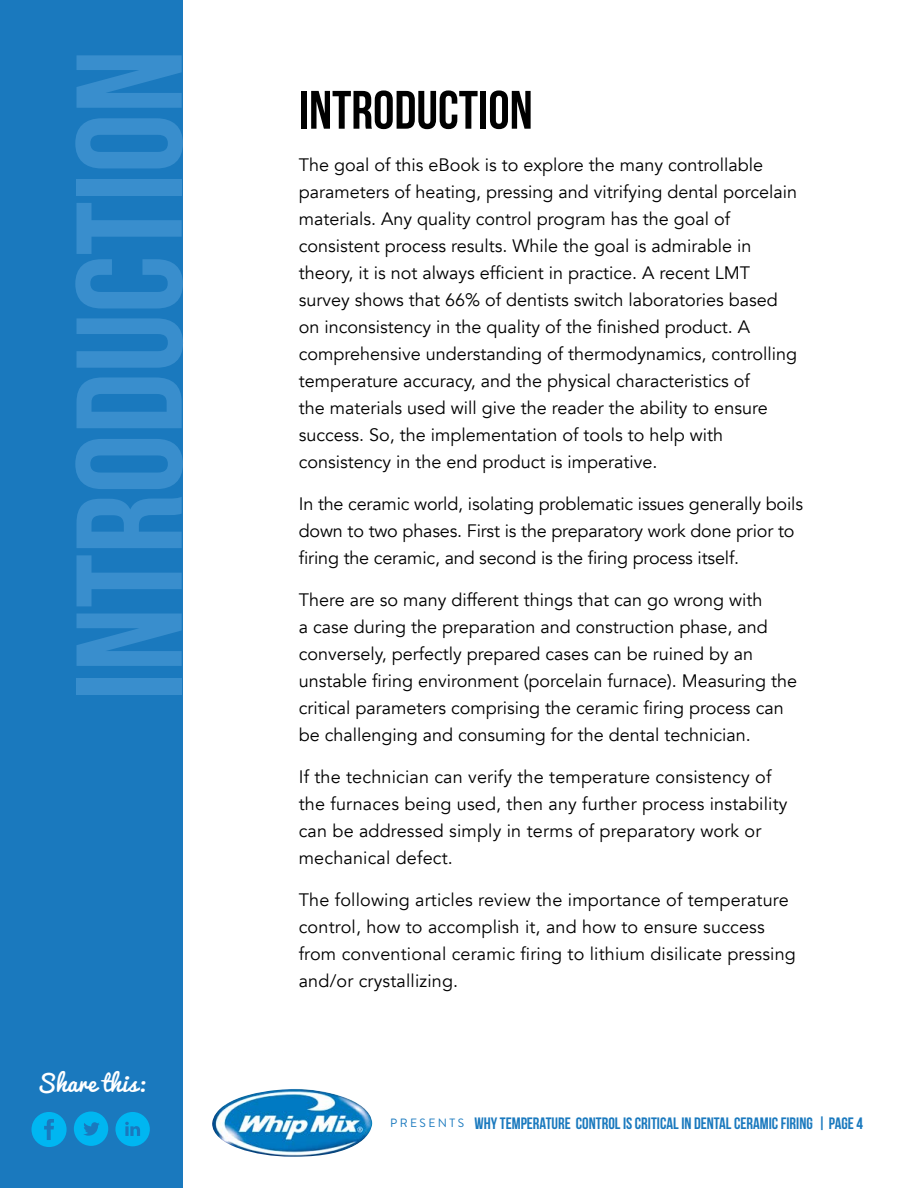
<style>
.page{position:relative;width:918px;height:1188px;background:#fff}
.page>*{position:absolute;margin:0;border:0;box-sizing:border-box;transform-origin:0 0}
.t1{font:150.3px "Bebas Neue";color:#398ecd}
.t2{font:54px "Bebas Neue";color:#000}
.t3{font:22.5px "Pacifico";color:#fff}
.t4{font:18px/27px "Avenir";color:#000}
.t5{font:16.5px "Bebas Neue";color:#1a79be}
.t6{font:12px "Brandon Grotesque";color:#1a79be}
</style>
<div class="page">
<div style="left:0;top:0;width:182px;height:1188px;background:#1a79be"></div>
<img style="left:212px;top:1089px;width:160px;height:68px">
<svg style="left:115px;top:1112px;width:35px;height:34px"></svg>
<svg style="left:74px;top:1112px;width:34px;height:34px"></svg>
<svg style="left:32px;top:1112px;width:35px;height:35px"></svg>
<h1 class="t1" style="left:47px;top:700px;width:652px;rotate:-90deg">INTRODUCTION</h1>
<p class="t3" style="left:37px;top:1063px;width:110px">Share this:</p>
<h2 class="t2" style="left:299px;top:80px;width:235px">INTRODUCTION</h2>
<p class="t4" style="left:299px;top:151px;width:500px">The goal of this eBook is to explore the many controllable parameters of heating, pressing and vitrifying dental porcelain materials. Any quality control program has the goal of consistent process results. While the goal is admirable in theory, it is not always efficient in practice. A recent LMT survey shows that 66% of dentists switch laboratories based on inconsistency in the quality of the finished product. A comprehensive understanding of thermodynamics, controlling temperature accuracy, and the physical characteristics of<br>the materials used will give the reader the ability to ensure success. So, the implementation of tools to help with consistency in the end product is imperative.</p>
<p class="t4" style="left:299px;top:490px;width:506px">In the ceramic world, isolating problematic issues generally boils down to two phases. First is the preparatory work done prior to firing the ceramic, and second is the firing process itself.</p>
<p class="t4" style="left:299px;top:586px;width:500px">There are so many different things that can go wrong with<br>a case during the preparation and construction phase, and conversely, perfectly prepared cases can be ruined by an unstable firing environment (porcelain furnace). Measuring the critical parameters comprising the ceramic firing process can be challenging and consuming for the dental technician.</p>
<p class="t4" style="left:299px;top:763px;width:490px">If the technician can verify the temperature consistency of the furnaces being used, then any further process instability can be addressed simply in terms of preparatory work or mechanical defect.</p>
<p class="t4" style="left:299px;top:886px;width:499px">The following articles review the importance of temperature control, how to accomplish it, and how to ensure success from conventional ceramic firing to lithium disilicate pressing and/or crystallizing.</p>
<p class="t6" style="left:390px;top:1115px;width:11px">PRESENTS</p>
<p class="t5" style="left:474px;top:1114px;width:390px">WHY TEMPERATURE CONTROL IS CRITICAL IN DENTAL CERAMIC FIRING | PAGE 4</p>
</div>
